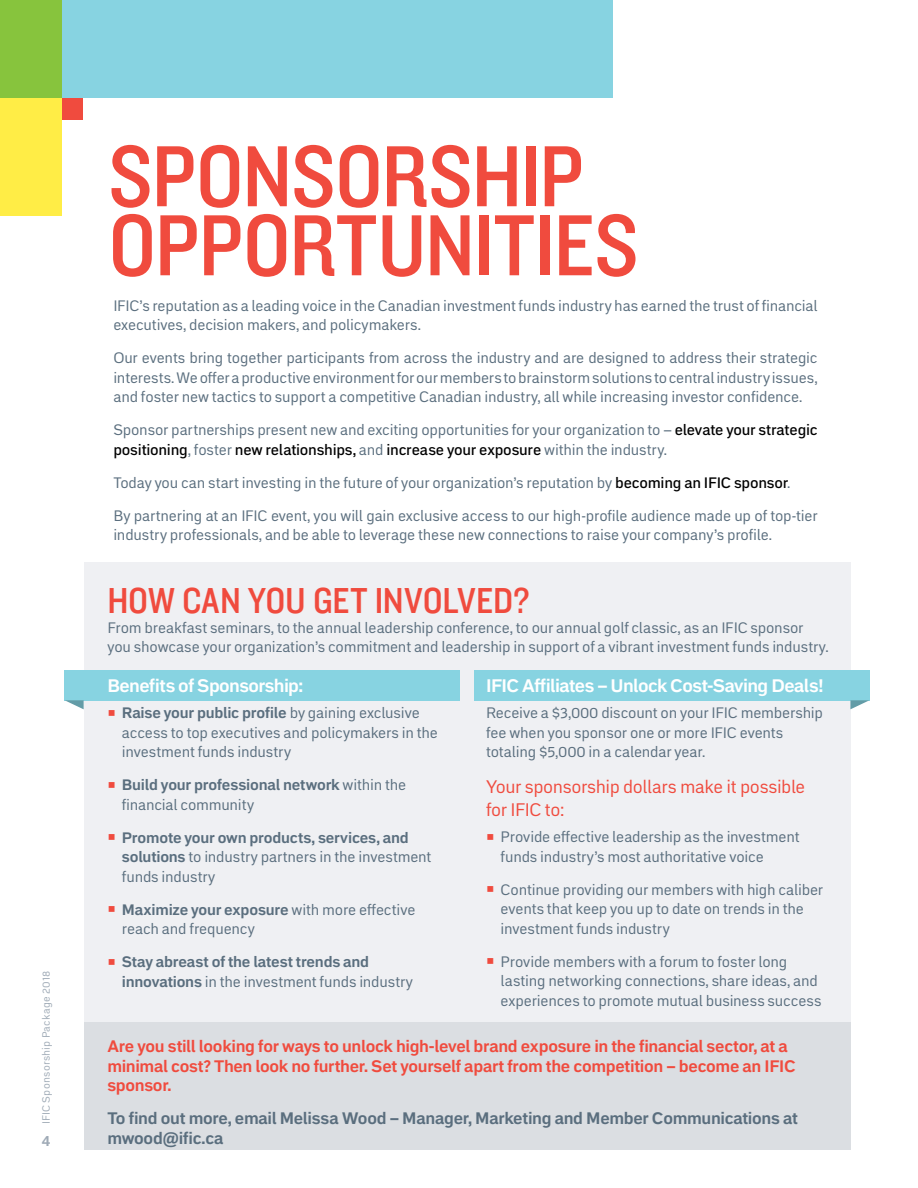
<style>
.page{position:relative;width:918px;height:1188px;background:#fff}
.page>*{position:absolute;margin:0;border:0;box-sizing:border-box;transform-origin:0 0}
.t1{font:90px/69px "Knockout 30 Junior Welterwt";letter-spacing:-.01em;color:#f04b3e}
.t2{font:37.5px "Knockout 30 Junior Welterwt";color:#f04b3e}
.t3{font:700 18px "Embarcadero MVB Pro";letter-spacing:-.03em;color:#fff}
.t4{font:18px/22.5px "Embarcadero MVB Pro";letter-spacing:-.025em;color:#f04b3e}
.t5{font:700 16.5px/19.5px "Embarcadero MVB Pro";letter-spacing:-.02em;color:#f04b3e}
.t6{font:700 16.5px/19.5px "Embarcadero MVB Pro";letter-spacing:-.015em;color:#5a6e7e}
.t7{font:15px/19.5px "Embarcadero MVB Pro";letter-spacing:-.01em;color:#5a6e7e}
.t8{font:700 15px/19.5px "Embarcadero MVB Pro";letter-spacing:-.01em;color:#5a6e7e}
.t9{font:700 15px "Embarcadero MVB Pro";color:#9faab6}
.t10{font:10.5px "Embarcadero MVB Pro";letter-spacing:.02em;color:#9faab6}
.s1{font-weight:500;color:#000}
.s2{color:#f04b3e}
.s3{font-weight:700}
.s4{font-weight:400;color:#f04b3e}
.s5{font-weight:400}
</style>
<div class="page">
<div style="left:0;top:0;width:613px;height:98px;background:#87d3e1"></div>
<svg style="left:0;top:0;width:62px;height:216px;background:#c8da41"></svg>
<div style="left:62px;top:98px;width:20px;height:22px;background:#f04b3e"></div>
<div style="left:84px;top:563px;width:766px;height:587px;background:#eff0f3"></div>
<div style="left:474px;top:670px;width:395px;height:30px;background:#87d3e1"></div>
<svg style="left:850px;top:700px;width:19px;height:9px"></svg>
<div style="left:65px;top:670px;width:395px;height:30px;background:#87d3e1"></div>
<svg style="left:65px;top:700px;width:19px;height:9px"></svg>
<div style="left:84px;top:1023px;width:766px;height:127px;background:#dbdee2"></div>
<p class="t10" style="left:39px;top:1124px;width:155px;rotate:-90deg">IFIC Sponsorship Package 2018</p>
<p class="t9" style="left:42px;top:1130px;width:11px">4</p>
<h1 class="t1" style="left:108px;top:138px;width:532px">SPONSORSHIP<br>OPPORTUNITIES</h1>
<p class="t7" style="left:113px;top:295px;width:706px">IFIC’s reputation as a leading voice in the Canadian investment funds industry has earned the trust of financial executives, decision makers, and policymakers.</p>
<p class="t7" style="left:113px;top:348px;width:706px;text-align:justify">Our events bring together participants from across the industry and are designed to address their strategic interests. We offer a productive environment for our members to brainstorm solutions to central industry issues, and foster new tactics to support a competitive Canadian industry, all while increasing investor confidence.</p>
<p class="t7" style="left:113px;top:420px;width:706px">Sponsor partnerships present new and exciting opportunities for your organization to – <span class="s1">elevate your strategic positioning</span>, foster <span class="s1">new relationships,</span> and <span class="s1">increase your exposure</span> within the industry.</p>
<p class="t7" style="left:113px;top:472px;width:679px">Today you can start investing in the future of your organization’s reputation by <span class="s1">becoming an IFIC sponsor</span>.</p>
<p class="t7" style="left:113px;top:505px;width:706px">By partnering at an IFIC event, you will gain exclusive access to our high-profile audience made up of top-tier industry professionals, and be able to leverage these new connections to raise your company’s profile.</p>
<h2 class="t2" style="left:107px;top:576px;width:424px">HOW CAN YOU GET INVOLVED?</h2>
<p class="t7" style="left:107px;top:617px;width:723px">From breakfast seminars, to the annual leadership conference, to our annual golf classic, as an IFIC sponsor you showcase your organization’s commitment and leadership in support of a vibrant investment funds industry.</p>
<p class="t3" style="left:107px;top:673px;width:198px">Benefits of Sponsorship:</p>
<p class="t7" style="left:122px;top:703px;width:318px;text-indent:-15px"><span class="s2">◼</span> <span class="s3">Raise your public profile</span> by gaining exclusive access to top executives and policymakers in the investment funds industry</p>
<p class="t8" style="left:122px;top:775px;width:286px;text-indent:-15px"><span class="s4">◼</span> Build your professional network <span class="s5">within the financial community</span></p>
<p class="t7" style="left:122px;top:827px;width:311px;text-indent:-15px"><span class="s2">◼</span> <span class="s3">Promote your own products, services, and solutions</span> to industry partners in the investment funds industry</p>
<p class="t7" style="left:122px;top:899px;width:295px;text-indent:-15px"><span class="s2">◼</span> <span class="s3">Maximize your exposure</span> with more effective reach and frequency</p>
<p class="t8" style="left:122px;top:952px;width:293px;text-indent:-15px"><span class="s4">◼</span> Stay abreast of the latest trends and innovations <span class="s5">in the investment funds industry</span></p>
<p class="t3" style="left:486px;top:673px;width:339px">IFIC Affiliates – Unlock Cost-Saving Deals!</p>
<p class="t7" style="left:486px;top:703px;width:338px">Receive a $3,000 discount on your IFIC membership fee when you sponsor one or more IFIC events totaling $5,000 in a calendar year.</p>
<p class="t4" style="left:486px;top:775px;width:321px">Your sponsorship dollars make it possible for IFIC to:</p>
<p class="t7" style="left:501px;top:827px;width:301px;text-indent:-15px"><span class="s2">◼</span> Provide effective leadership as the investment funds industry’s most authoritative voice</p>
<p class="t7" style="left:501px;top:879px;width:324px;text-indent:-15px"><span class="s2">◼</span> Continue providing our members with high caliber events that keep you up to date on trends in the investment funds industry</p>
<p class="t7" style="left:501px;top:951px;width:322px;text-indent:-15px"><span class="s2">◼</span> Provide members with a forum to foster long lasting networking connections, share ideas, and experiences to promote mutual business success</p>
<p class="t5" style="left:107px;top:1036px;width:690px">Are you still looking for ways to unlock high-level brand exposure in the financial sector, at a minimal cost? Then look no further. Set yourself apart from the competition – become an IFIC sponsor.</p>
<p class="t6" style="left:107px;top:1108px;width:692px">To find out more, email Melissa Wood – Manager, Marketing and Member Communications at mwood@ific.ca</p>
</div>
